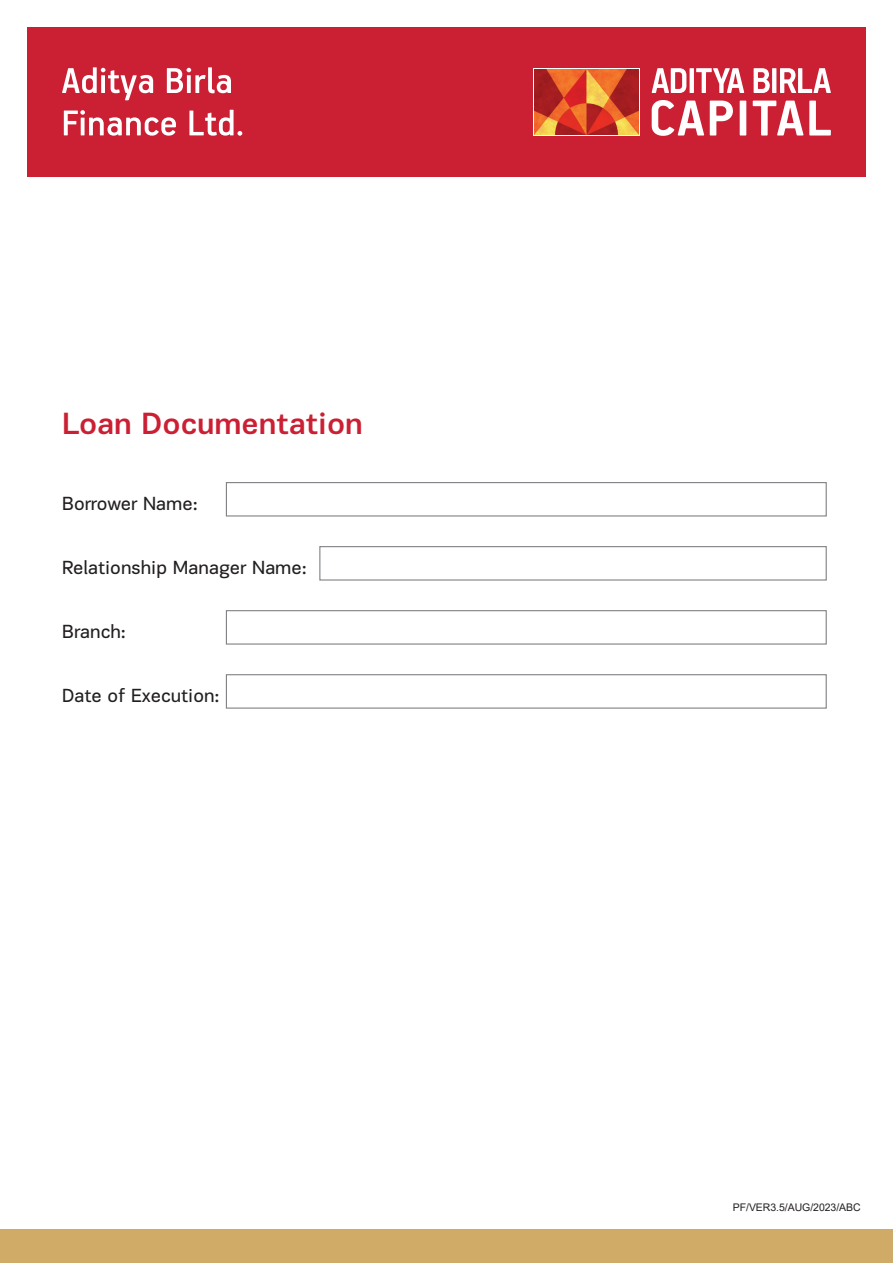
<style>
.page{position:relative;width:893px;height:1263px;background:#fff}
.page>*{position:absolute;margin:0;border:0;box-sizing:border-box;transform-origin:0 0}
.t1{font:500 31.5px "PF Encore Sans Pro";color:#cb1f34}
.t2{font:19.5px "PF Encore Sans Pro";color:#231f20}
.t3{font:10.5px "Arial";letter-spacing:-.005em;color:#231f20}
</style>
<div class="page">
<div style="left:27px;top:27px;width:839px;height:150px;background:#cb1f34"></div>
<svg style="left:62px;top:67px;width:91px;height:33px"></svg>
<svg style="left:167px;top:67px;width:64px;height:26px"></svg>
<svg style="left:64px;top:110px;width:112px;height:26px"></svg>
<svg style="left:189px;top:110px;width:53px;height:26px"></svg>
<svg style="left:652px;top:68px;width:34px;height:25px"></svg>
<hr style="left:690px;top:68px;width:4px;height:25px;background:#fff">
<svg style="left:696px;top:68px;width:48px;height:25px"></svg>
<svg style="left:754px;top:68px;width:16px;height:25px"></svg>
<svg style="left:772px;top:68px;width:4px;height:25px"></svg>
<svg style="left:780px;top:68px;width:51px;height:25px"></svg>
<svg style="left:652px;top:100px;width:52px;height:36px"></svg>
<svg style="left:710px;top:101px;width:23px;height:35px"></svg>
<div style="left:740px;top:101px;width:6px;height:35px;background:#fff"></div>
<svg style="left:753px;top:101px;width:78px;height:35px"></svg>
<svg style="left:533px;top:68px;width:107px;height:68px"></svg>
<img style="left:535px;top:69px;width:104px;height:65px">
<div style="left:0;top:1229px;width:893px;height:34px;background:#d0ab68"></div>
<div style="left:226px;top:482px;width:601px;height:34px;border:1px solid #808285"></div>
<div style="left:319px;top:546px;width:508px;height:34px;border:1px solid #808285"></div>
<div style="left:226px;top:610px;width:601px;height:35px;border:1px solid #808285"></div>
<div style="left:226px;top:674px;width:601px;height:35px;border:1px solid #808285"></div>
<h1 class="t1" style="left:62px;top:405px;width:302px">Loan Documentation</h1>
<p class="t2" style="left:62px;top:492px;width:137px">Borrower Name:</p>
<p class="t2" style="left:62px;top:556px;width:246px">Relationship Manager Name:</p>
<p class="t2" style="left:62px;top:620px;width:65px">Branch:</p>
<p class="t2" style="left:62px;top:684px;width:159px">Date of Execution:</p>
<p class="t3" style="left:733px;top:1200px;width:129px">PF/VER3.5/AUG/2023/ABC</p>
</div>
